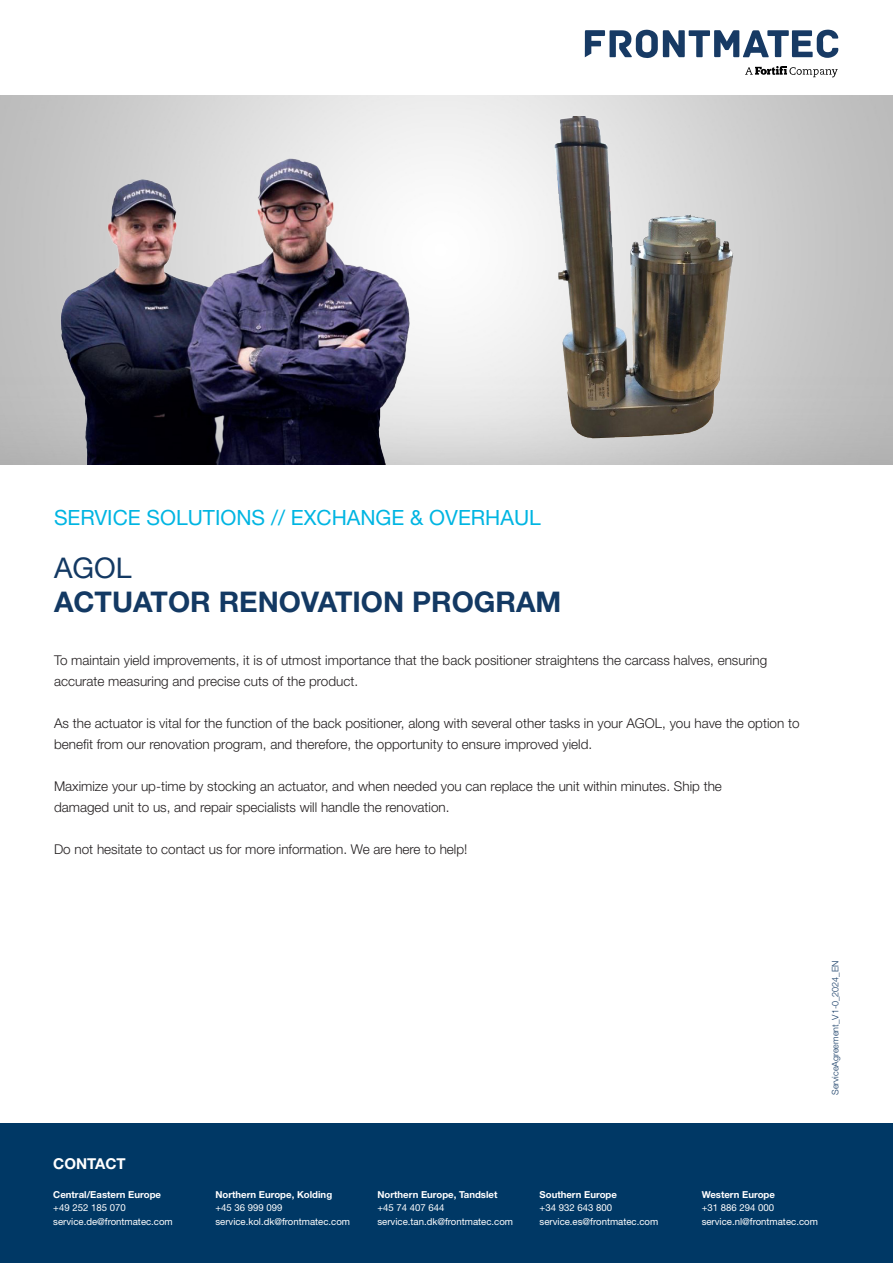
<style>
.page{position:relative;width:893px;height:1263px;background:#fff}
.page>*{position:absolute;margin:0;border:0;box-sizing:border-box;transform-origin:0 0}
.t1{font:700 28.5px "Helvetica Neue LT Std";color:#133963}
.t2{font:28.5px "Helvetica Neue LT Std";color:#133963}
.t3{font:21px "Helvetica Neue LT Std";color:#00b5e2}
.t4{font:700 15px "Helvetica Neue LT Std";color:#fff}
.t5{font:300 13.5px/21px "Helvetica Neue LT Std";color:#231f20}
.t6{font:9.6px/13.5px "Helvetica Neue LT Std";color:#fff}
.t7{font:700 9.6px "Helvetica Neue LT Std";color:#fff}
.t8{font:300 9px "Helvetica Neue LT Std";color:#133963}
</style>
<div class="page">
<svg style="left:585px;top:30px;width:253px;height:28px"></svg>
<svg style="left:745px;top:66px;width:93px;height:11px"></svg>
<img style="left:0;top:96px;width:893px;height:368px">
<img style="left:54px;top:127px;width:360px;height:337px">
<div style="left:0;top:1124px;width:893px;height:139px;background:#003865"></div>
<img style="left:547px;top:117px;width:194px;height:326px">
<h2 class="t3" style="left:54px;top:505px;width:488px">SERVICE SOLUTIONS // EXCHANGE &amp; OVERHAUL</h2>
<p class="t2" style="left:54px;top:551px;width:79px">AGOL</p>
<p class="t1" style="left:54px;top:584px;width:509px">ACTUATOR RENOVATION PROGRAM</p>
<p class="t5" style="left:54px;top:649px;width:715px">To maintain yield improvements, it is of utmost importance that the back positioner straightens the carcass halves, ensuring accurate measuring and precise cuts of the product.</p>
<p class="t5" style="left:54px;top:712px;width:747px">As the actuator is vital for the function of the back positioner, along with several other tasks in your AGOL, you have the option to benefit from our renovation program, and therefore, the opportunity to ensure improved yield.</p>
<p class="t5" style="left:54px;top:775px;width:669px">Maximize your up-time by stocking an actuator, and when needed you can replace the unit within minutes. Ship the</p>
<p class="t5" style="left:54px;top:796px;width:397px">damaged unit to us, and repair specialists will handle the renovation.</p>
<p class="t5" style="left:54px;top:838px;width:415px">Do not hesitate to contact us for more information. We are here to help!</p>
<p class="t4" style="left:53px;top:1154px;width:74px">CONTACT</p>
<p class="t7" style="left:53px;top:1188px;width:109px">Central/Eastern Europe</p>
<p class="t6" style="left:53px;top:1201px;width:121px">+49 252 185 070 service.de@frontmatec.com</p>
<p class="t7" style="left:215px;top:1188px;width:118px">Northern Europe, Kolding</p>
<p class="t6" style="left:215px;top:1201px;width:136px">+45 36 999 099 service.kol.dk@frontmatec.com</p>
<p class="t7" style="left:377px;top:1188px;width:122px">Northern Europe, Tandslet</p>
<p class="t6" style="left:377px;top:1201px;width:137px">+45 74 407 644 service.tan.dk@frontmatec.com</p>
<p class="t7" style="left:540px;top:1188px;width:79px">Southern Europe</p>
<p class="t6" style="left:540px;top:1201px;width:120px">+34 932 643 800 service.es@frontmatec.com</p>
<p class="t8" style="left:830px;top:1095px;width:136px;rotate:-90deg">ServiceAgreement_V1-0_2024_EN</p>
<p class="t7" style="left:702px;top:1188px;width:75px">Western Europe</p>
<p class="t6" style="left:702px;top:1201px;width:118px">+31 886 294 000 service.nl@frontmatec.com</p>
</div>
